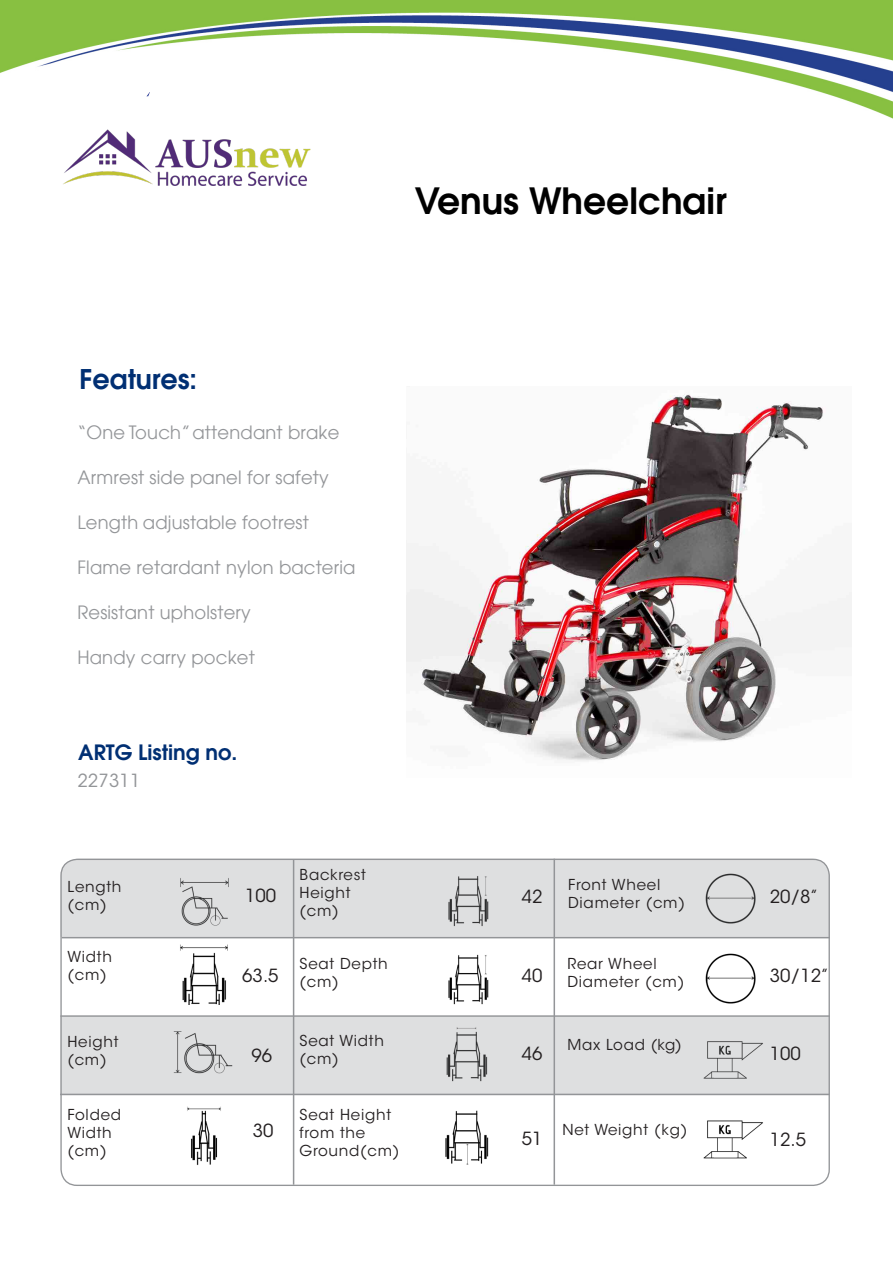
<style>
.page{position:relative;width:893px;height:1263px;background:#fff}
.page>*{position:absolute;margin:0;border:0;box-sizing:border-box;transform-origin:0 0}
.t1{font:600 36px "Avant Garde LT";color:#000}
.t2{font:600 27px "Avant Garde LT";color:#002f73}
.t3{font:600 21px "Avant Garde LT";color:#002f73}
.t4{font:18px "Avant Garde";letter-spacing:.01em;color:#939598}
.t5{font:18px "ITC Avant Garde Std";color:#231f20}
.t6{font:18px "ITC Avant Garde Std";letter-spacing:.01em;color:#939598}
.t7{font:15px/18px "ITC Avant Garde Std";letter-spacing:.05em;color:#231f20}
</style>
<div class="page">
<img style="left:0;top:1px;width:893px;height:118px">
<img style="left:187px;top:1106px;width:34px;height:59px">
<img style="left:445px;top:1110px;width:44px;height:55px">
<img style="left:180px;top:944px;width:48px;height:60px">
<img style="left:705px;top:953px;width:51px;height:51px">
<img style="left:703px;top:1120px;width:60px;height:39px">
<img style="left:448px;top:954px;width:41px;height:51px">
<hr style="left:293px;top:859px;width:1px;height:326px;background:#939598">
<hr style="left:554px;top:859px;width:1px;height:326px;background:#939598">
<div style="left:60px;top:1017px;width:770px;height:78px;background:#dedfe0;border:2px solid #939598"></div>
<div style="left:60px;top:858px;width:770px;height:80px;background:#dedfe0"></div>
<hr style="left:62px;top:937px;width:768px;height:1px;background:#939598">
<hr style="left:60px;top:1015px;width:770px;height:2px;background:#939598">
<hr style="left:60px;top:1094px;width:770px;height:1px;background:#939598">
<img style="left:406px;top:394px;width:445px;height:367px">
<img style="left:73px;top:92px;width:156px;height:5px">
<img style="left:8px;top:97px;width:345px;height:89px">
<h1 class="t1" style="left:415px;top:177px;width:313px">Venus Wheelchair</h1>
<h2 class="t2" style="left:80px;top:362px;width:119px">Features:</h2>
<p class="t4" style="left:77px;top:421px;width:264px">“One Touch”attendant brake</p>
<p class="t4" style="left:77px;top:466px;width:253px">Armrest side panel for safety</p>
<p class="t4" style="left:77px;top:511px;width:233px">Length adjustable footrest</p>
<p class="t4" style="left:77px;top:556px;width:280px">Flame retardant nylon bacteria</p>
<p class="t4" style="left:77px;top:601px;width:175px">Resistant upholstery</p>
<p class="t4" style="left:77px;top:646px;width:179px">Handy carry pocket</p>
<h3 class="t3" style="left:78px;top:739px;width:161px">ARTG Listing no.</h3>
<p class="t6" style="left:77px;top:770px;width:65px">227311</p>
<p class="t7" style="left:68px;top:877px;width:55px">Length (cm)</p>
<p class="t7" style="left:68px;top:947px;width:46px">Width (cm)</p>
<p class="t7" style="left:67px;top:1032px;width:52px">Height (cm)</p>
<p class="t7" style="left:67px;top:1106px;width:55px">Folded<br>Width (cm)</p>
<p class="t5" style="left:245px;top:884px;width:33px">100</p>
<p class="t7" style="left:300px;top:866px;width:68px">Backrest<br>Height (cm)</p>
<p class="t7" style="left:568px;top:876px;width:118px">Front Wheel<br>Diameter (cm)</p>
<p class="t5" style="left:522px;top:885px;width:22px">42</p>
<p class="t5" style="left:770px;top:885px;width:50px">20/8”</p>
<p class="t5" style="left:242px;top:964px;width:38px">63.5</p>
<p class="t7" style="left:300px;top:955px;width:90px">Seat Depth (cm)</p>
<p class="t5" style="left:522px;top:965px;width:22px">40</p>
<p class="t7" style="left:567px;top:955px;width:91px">Rear Wheel</p>
<p class="t7" style="left:567px;top:973px;width:118px">Diameter (cm)</p>
<p class="t5" style="left:770px;top:965px;width:61px">30/12”</p>
<p class="t5" style="left:251px;top:1045px;width:22px">96</p>
<p class="t7" style="left:300px;top:1032px;width:86px">Seat Width (cm)</p>
<p class="t5" style="left:522px;top:1042px;width:22px">46</p>
<p class="t7" style="left:567px;top:1035px;width:116px">Max Load (kg)</p>
<p class="t5" style="left:770px;top:1043px;width:33px">100</p>
<p class="t5" style="left:253px;top:1119px;width:22px">30</p>
<p class="t7" style="left:300px;top:1106px;width:101px">Seat Height from the<br>Ground(cm)</p>
<p class="t5" style="left:522px;top:1128px;width:22px">51</p>
<p class="t7" style="left:562px;top:1120px;width:126px">Net Weight (kg)</p>
<p class="t5" style="left:770px;top:1128px;width:38px">12.5</p>
</div>
